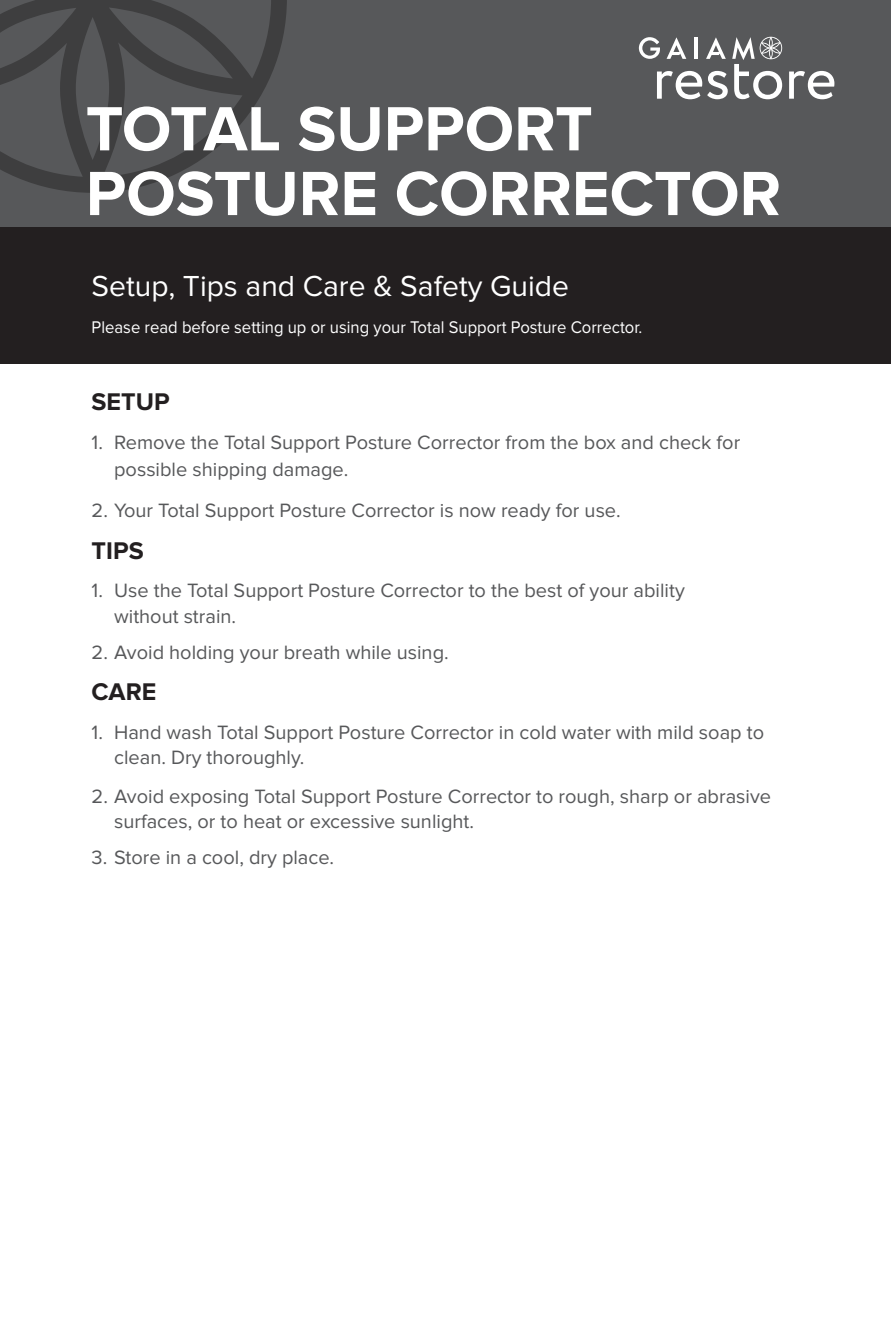
<style>
.page{position:relative;width:891px;height:1317px;background:#fff}
.page>*{position:absolute;margin:0;border:0;box-sizing:border-box;transform-origin:0 0}
.t1{font:700 64.75px/64.8px "Proxima Nova";color:#fff}
.t2{font:30px "Proxima Nova";color:#fff}
.t3{font:700 25px "Proxima Nova";color:#231f20}
.t4{font:20px/25px "Proxima Nova";color:#57585a}
.t5{font:17.5px "Proxima Nova";color:#fff;scale:.95 1}
</style>
<div class="page">
<div style="left:0;top:227px;width:891px;height:136px;background:#231f20"></div>
<div style="left:0;top:0;width:891px;height:227px;background:#57585a"></div>
<svg style="left:0;top:0;width:287px;height:193px"></svg>
<svg style="left:639px;top:37px;width:143px;height:62px"></svg>
<svg style="left:789px;top:71px;width:45px;height:28px"></svg>
<h1 class="t1" style="left:86px;top:99px;width:697px">TOTAL SUPPORT<br>POSTURE CORRECTOR</h1>
<h2 class="t2" style="left:92px;top:272px;width:479px">Setup, Tips and Care &amp; Safety Guide</h2>
<p class="t5" style="left:92px;top:319px;width:581px">Please read before setting up or using your Total Support Posture Corrector.</p>
<p class="t3" style="left:92px;top:390px;width:80px">SETUP</p>
<p class="t4" style="left:114px;top:429px;width:628px;line-height:27.5px;text-indent:-22px">1. Remove the Total Support Posture Corrector from the box and check for possible shipping damage.</p>
<p class="t4" style="left:92px;top:499px;width:530px">2. Your Total Support Posture Corrector is now ready for use.</p>
<p class="t3" style="left:92px;top:539px;width:54px">TIPS</p>
<p class="t4" style="left:114px;top:579px;width:572px;text-indent:-22px">1. Use the Total Support Posture Corrector to the best of your ability without strain.</p>
<p class="t4" style="left:92px;top:640px;width:359px">2. Avoid holding your breath while using.</p>
<p class="t3" style="left:92px;top:680px;width:66px">CARE</p>
<p class="t4" style="left:114px;top:720px;width:651px;text-indent:-22px">1. Hand wash Total Support Posture Corrector in cold water with mild soap to clean. Dry thoroughly.</p>
<p class="t4" style="left:114px;top:784px;width:658px;text-indent:-22px">2. Avoid exposing Total Support Posture Corrector to rough, sharp or abrasive surfaces, or to heat or excessive sunlight.</p>
<p class="t4" style="left:92px;top:845px;width:244px">3. Store in a cool, dry place.</p>
</div>
